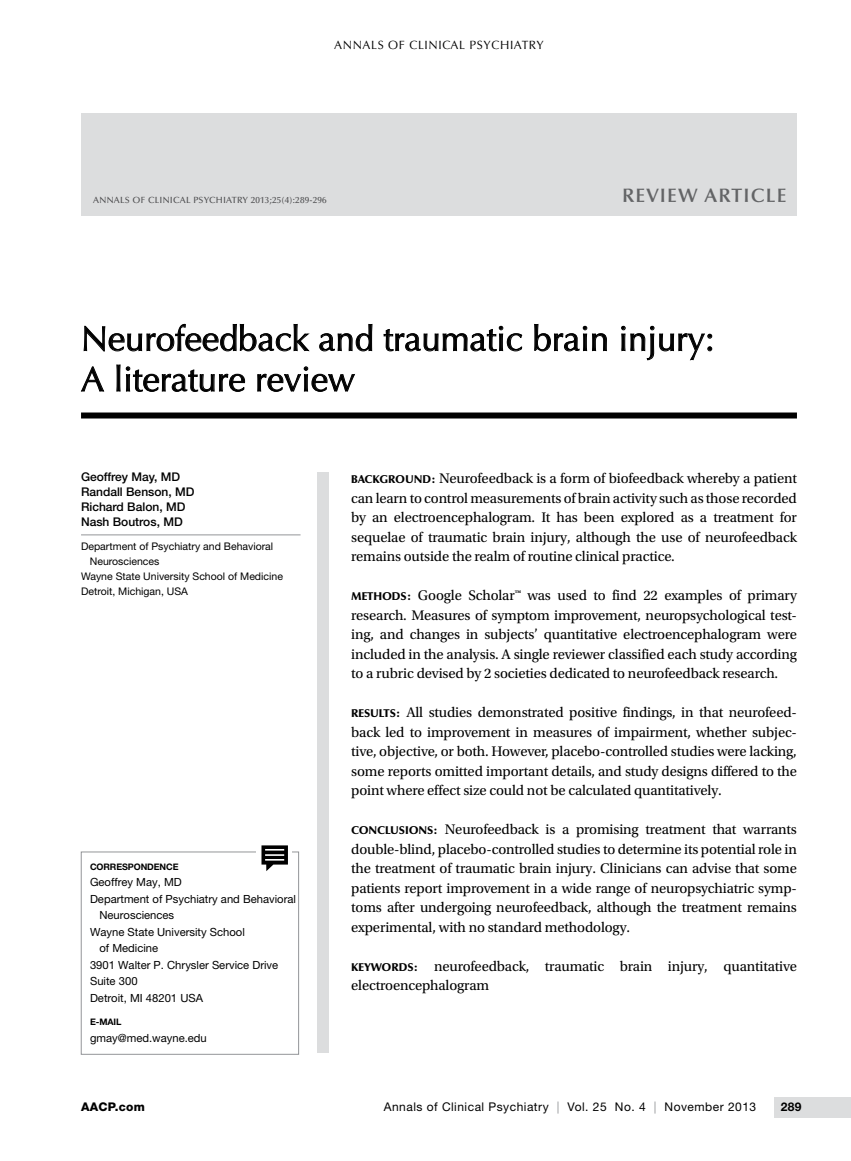
<style>
.page{position:relative;width:851px;height:1161px;background:#fff}
.page>*{position:absolute;margin:0;border:0;box-sizing:border-box;transform-origin:0 0}
.t1{font:34.5px/40.5px "Optima LT Std";color:#000}
.t2{font:600 19.5px "Optima LT Std";letter-spacing:.06em;color:#636466}
.t3{font:14.7px/19.5px "Utopia Std";letter-spacing:-.01em;color:#000;text-align:justify}
.t4{font:500 12px/15px "Helvetica Neue LT Std";color:#000}
.t5{font:12px "Helvetica Neue LT Std";letter-spacing:.04em;color:#000}
.t6{font:12px "Optima LT Std";letter-spacing:.05em;color:#000}
.t7{font:800 12px "Helvetica Neue LT Std";letter-spacing:.02em;color:#000}
.t8{font:700 12px "Helvetica Neue LT Std";color:#000}
.t9{font:11.25px "Helvetica Neue LT Std";color:#000}
.t10{font:10.5px "Helvetica Neue LT Std";color:#000}
.t11{font:500 9px "Optima LT Std";letter-spacing:.025em;color:#4d4d4f}
.t12{font:700 9px "Helvetica Neue LT Std";letter-spacing:-.01em;color:#000}
.s1{font-family:"Optima LT Std";font-weight:900;font-size:11.25px}
.s2{color:#939598}
</style>
<div class="page">
<div style="left:81px;top:113px;width:715px;height:103px;background:#dcddde"></div>
<div style="left:773px;top:1097px;width:77px;height:21px;background:#dcddde"></div>
<hr style="left:81px;top:535px;width:219px;height:1px;background:#939598">
<div style="left:81px;top:413px;width:715px;height:6px;background:#000"></div>
<svg style="left:84px;top:324px;width:225px;height:27px"></svg>
<svg style="left:319px;top:324px;width:53px;height:27px"></svg>
<svg style="left:384px;top:326px;width:138px;height:25px"></svg>
<svg style="left:534px;top:324px;width:72px;height:27px"></svg>
<svg style="left:621px;top:326px;width:91px;height:34px"></svg>
<svg style="left:81px;top:366px;width:23px;height:26px"></svg>
<svg style="left:116px;top:365px;width:4px;height:27px"></svg>
<svg style="left:126px;top:366px;width:119px;height:26px"></svg>
<svg style="left:257px;top:366px;width:98px;height:26px"></svg>
<div style="left:81px;top:852px;width:218px;height:202px;border:1px solid #939598"></div>
<div style="left:256px;top:851px;width:36px;height:6px;background:#fff"></div>
<svg style="left:261px;top:845px;width:27px;height:26px"></svg>
<div style="left:317px;top:472px;width:11px;height:581px;background:#dcddde"></div>
<p class="t6" style="left:334px;top:38px;width:211px">ANNALS OF CLINICAL PSYCHIATRY</p>
<p class="t11" style="left:93px;top:195px;width:235px">ANNALS OF CLINICAL PSYCHIATRY 2013;25(4):289-296</p>
<h2 class="t2" style="left:622px;top:184px;width:166px">REVIEW ARTICLE</h2>
<h1 class="t1" style="left:81px;top:319px;width:635px">Neurofeedback and traumatic brain injury:<br>A literature review</h1>
<p class="t4" style="left:81px;top:469px;width:115px">Geoffrey May, MD<br>Randall Benson, MD<br>Richard Balon, MD<br>Nash Boutros, MD</p>
<p class="t10" style="left:81px;top:540px;width:194px">Department of Psychiatry and Behavioral</p>
<p class="t10" style="left:90px;top:555px;width:71px">Neurosciences</p>
<p class="t10" style="left:81px;top:570px;width:203px">Wayne State University School of Medicine</p>
<p class="t10" style="left:81px;top:585px;width:108px">Detroit, Michigan, USA</p>
<p class="t12" style="left:90px;top:861px;width:90px">CORRESPONDENCE</p>
<p class="t9" style="left:90px;top:876px;width:93px">Geoffrey May, MD</p>
<p class="t9" style="left:90px;top:892px;width:207px">Department of Psychiatry and Behavioral</p>
<p class="t9" style="left:99px;top:909px;width:76px">Neurosciences</p>
<p class="t9" style="left:90px;top:925px;width:156px">Wayne State University School</p>
<p class="t9" style="left:99px;top:942px;width:60px">of Medicine</p>
<p class="t9" style="left:90px;top:958px;width:190px">3901 Walter P. Chrysler Service Drive</p>
<p class="t9" style="left:90px;top:975px;width:49px">Suite 300</p>
<p class="t9" style="left:90px;top:991px;width:114px">Detroit, MI 48201 USA</p>
<p class="t12" style="left:90px;top:1016px;width:33px">E-MAIL</p>
<p class="t9" style="left:90px;top:1031px;width:118px">gmay@med.wayne.edu</p>
<p class="t3" style="left:351px;top:469px;width:447px"><span class="s1">BACKGROUND:</span> Neurofeedback is a form of biofeedback whereby a patient can learn to control measurements of brain activity such as those recorded by an electroencephalogram. It has been explored as a treatment for sequelae of traumatic brain injury, although the use of neurofeedback remains outside the realm of routine clinical practice.</p>
<p class="t3" style="left:351px;top:586px;width:447px"><span class="s1">METHODS:</span> Google Scholar™ was used to find 22 examples of primary research. Measures of symptom improvement, neuropsychological test&shy;ing, and changes in subjects’ quantitative electroencephalogram were included in the analysis. A single reviewer classified each study according to a rubric devised by 2 societies dedicated to neurofeedback research.</p>
<p class="t3" style="left:351px;top:703px;width:447px"><span class="s1">RESULTS:</span> All studies demonstrated positive findings, in that neurofeed&shy;back led to improvement in measures of impairment, whether subjec&shy;tive, objective, or both. However, placebo-controlled studies were lacking, some reports omitted important details, and study designs differed to the point where effect size could not be calculated quantitatively.</p>
<p class="t3" style="left:351px;top:820px;width:447px"><span class="s1">CONCLUSIONS:</span> Neurofeedback is a promising treatment that warrants double-blind, placebo-controlled studies to determine its potential role in the treatment of traumatic brain injury. Clinicians can advise that some patients report improvement in a wide range of neuropsychiatric symp&shy;toms after undergoing neurofeedback, although the treatment remains experimental, with no standard methodology.</p>
<p class="t3" style="left:351px;top:956px;width:447px"><span class="s1">KEYWORDS:</span> neurofeedback, traumatic brain injury, quantitative electroencephalogram</p>
<p class="t7" style="left:81px;top:1100px;width:65px">AACP.com</p>
<p class="t5" style="left:384px;top:1100px;width:374px">Annals of Clinical Psychiatry <span class="s2">|</span> Vol. 25 No. 4 <span class="s2">|</span> November 2013</p>
<p class="t8" style="left:780px;top:1099px;width:22px">289</p>
</div>
